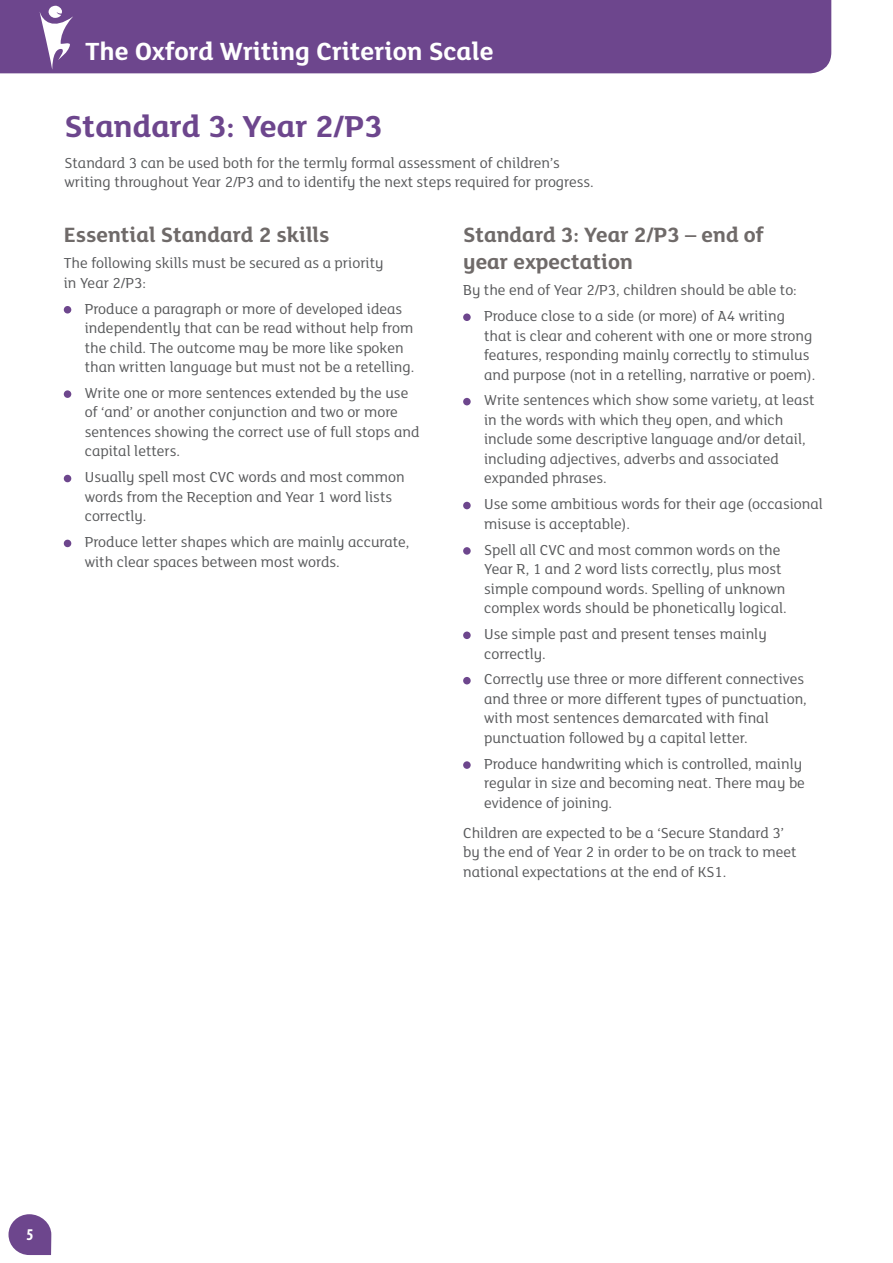
<style>
.page{position:relative;width:893px;height:1263px;background:#fff}
.page>*{position:absolute;margin:0;border:0;box-sizing:border-box;transform-origin:0 0}
.t1{font:700 33px "FS Lola Primary";color:#6d468d}
.t2{font:700 27px "FS Lola Primary";color:#fff}
.t3{font:700 22.5px/27px "FS Lola Primary";color:#6f6a69}
.t4{font:700 condensed 16.5px "Myriad Pro";color:#fff}
.t5{font:15.75px/19.5px "FS Lola Primary";color:#58595b}
</style>
<div class="page">
<svg style="left:9px;top:1214px;width:42px;height:41px"></svg>
<div style="left:14px;top:1218px;width:32px;height:33px;background:#6d468d;border-radius:50%"></div>
<div style="left:0;top:0;width:831px;height:73px;background:#6d468d"></div>
<svg style="left:38px;top:5px;width:36px;height:66px"></svg>
<div style="left:64px;top:306px;width:7px;height:7px;background:#6d468d;border-radius:50%"></div>
<div style="left:64px;top:390px;width:7px;height:8px;background:#6d468d;border-radius:50%"></div>
<div style="left:64px;top:475px;width:7px;height:7px;background:#6d468d;border-radius:50%"></div>
<div style="left:64px;top:540px;width:7px;height:7px;background:#6d468d;border-radius:50%"></div>
<div style="left:463px;top:313px;width:8px;height:8px;background:#6d468d;border-radius:50%"></div>
<div style="left:463px;top:398px;width:8px;height:7px;background:#6d468d;border-radius:50%"></div>
<div style="left:463px;top:502px;width:8px;height:7px;background:#6d468d;border-radius:50%"></div>
<div style="left:463px;top:547px;width:8px;height:8px;background:#6d468d;border-radius:50%"></div>
<div style="left:463px;top:631px;width:8px;height:8px;background:#6d468d;border-radius:50%"></div>
<div style="left:463px;top:677px;width:8px;height:7px;background:#6d468d;border-radius:50%"></div>
<div style="left:463px;top:761px;width:8px;height:8px;background:#6d468d;border-radius:50%"></div>
<h2 class="t2" style="left:85px;top:32px;width:410px">The Oxford Writing Criterion Scale</h2>
<h1 class="t1" style="left:65px;top:104px;width:319px">Standard 3: Year 2/P3</h1>
<p class="t5" style="left:65px;top:152px;width:531px">Standard 3 can be used both for the termly formal assessment of children’s writing throughout Year 2/P3 and to identify the next steps required for progress.</p>
<h3 class="t3" style="left:64px;top:220px;width:267px">Essential Standard 2 skills</h3>
<p class="t5" style="left:64px;top:253px;width:321px">The following skills must be secured as a priority in Year 2/P3:</p>
<p class="t5" style="left:85px;top:298px;width:331px">Produce a paragraph or more of developed ideas independently that can be read without help from the child. The outcome may be more like spoken than written language but must not be a retelling.</p>
<p class="t5" style="left:85px;top:382px;width:336px">Write one or more sentences extended by the use of ‘and’ or another conjunction and two or more sentences showing the correct use of full stops and capital letters.</p>
<p class="t5" style="left:85px;top:467px;width:321px">Usually spell most CVC words and most common words from the Reception and Year 1 word lists correctly.</p>
<p class="t5" style="left:85px;top:532px;width:326px">Produce letter shapes which are mainly accurate, with clear spaces between most words.</p>
<h3 class="t3" style="left:463px;top:220px;width:302px">Standard 3: Year 2/P3 – end of year expectation</h3>
<p class="t5" style="left:463px;top:276px;width:335px;line-height:26px;text-align:center">By the end of Year 2/P3, children should be able to:<br>Produce close to a side (or more) of A4 writing</p>
<p class="t5" style="left:484px;top:325px;width:333px">that is clear and coherent with one or more strong features, responding mainly correctly to stimulus and purpose (not in a retelling, narrative or poem).</p>
<p class="t5" style="left:484px;top:390px;width:332px">Write sentences which show some variety, at least in the words with which they open, and which include some descriptive language and/or detail, including adjectives, adverbs and associated expanded phrases.</p>
<p class="t5" style="left:484px;top:494px;width:340px">Use some ambitious words for their age (occasional misuse is acceptable).</p>
<p class="t5" style="left:484px;top:539px;width:304px">Spell all CVC and most common words on the Year R, 1 and 2 word lists correctly, plus most simple compound words. Spelling of unknown complex words should be phonetically logical.</p>
<p class="t5" style="left:484px;top:623px;width:284px">Use simple past and present tenses mainly correctly.</p>
<p class="t5" style="left:484px;top:669px;width:324px">Correctly use three or more different connectives and three or more different types of punctuation, with most sentences demarcated with final punctuation followed by a capital letter.</p>
<p class="t5" style="left:484px;top:753px;width:322px">Produce handwriting which is controlled, mainly regular in size and becoming neat. There may be evidence of joining.</p>
<p class="t5" style="left:463px;top:822px;width:335px">Children are expected to be a ‘Secure Standard 3’ by the end of Year 2 in order to be on track to meet national expectations at the end of KS1.</p>
<p class="t4" style="left:26px;top:1224px;width:9px">5</p>
</div>
